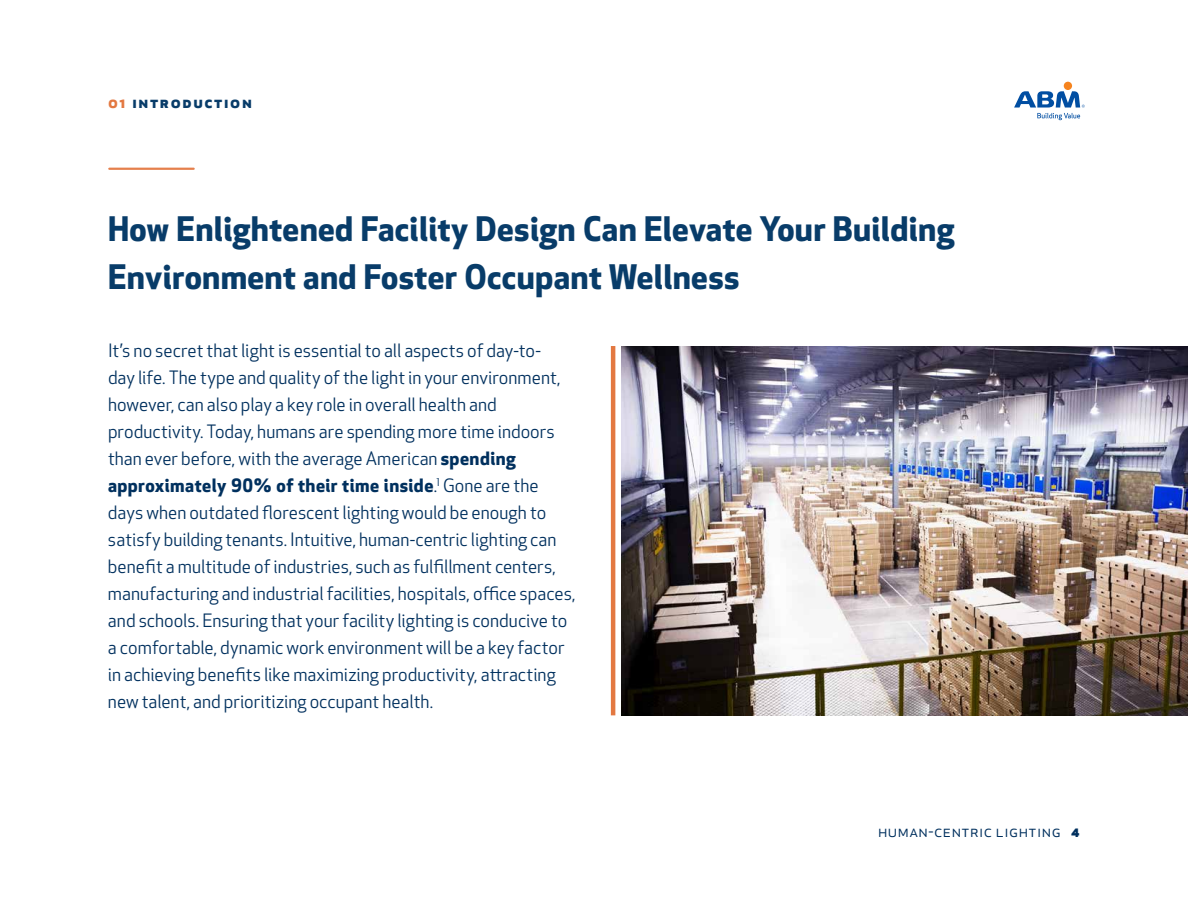
<style>
.page{position:relative;width:1188px;height:918px;background:#fff}
.page>*{position:absolute;margin:0;border:0;box-sizing:border-box;transform-origin:0 0}
.t1{font:700 33px/48px "Apex New";letter-spacing:.01em;color:#083c69}
.t2{font:18px/27px "Apex New";color:#00305e}
.t3{font:16.5px "Apex New";letter-spacing:.03em;color:#00305e}
.t4{font:700 16.5px "Apex New";letter-spacing:.1em;color:#083c69}
.s1{color:#e37841}
.s2{font-weight:700}
</style>
<div class="page">
<div style="left:1064px;top:82px;width:8px;height:8px;background:#f6841f;border-radius:50%"></div>
<svg style="left:1014px;top:91px;width:71px;height:29px"></svg>
<hr style="left:109px;top:168px;width:85px;height:2px;background:#e5804d">
<img style="left:622px;top:346px;width:566px;height:369px">
<hr style="left:611px;top:346px;width:4px;height:369px;background:#e37841">
<p class="t4" style="left:108px;top:90px;width:145px"><span class="s1">01</span> introduction</p>
<h1 class="t1" style="left:108px;top:204px;width:848px">How Enlightened Facility Design Can Elevate Your Building<br>Environment and Foster Occupant Wellness</h1>
<p class="t2" style="left:108px;top:337px;width:469px">It’s no secret that light is essential to all aspects of day-to-<br>day life. The type and quality of the light in your environment, however, can also play a key role in overall health and productivity. Today, humans are spending more time indoors than ever before, with the average American <span class="s2">spending approximately 90% of their time inside</span>.<sup>1</sup> Gone are the days when outdated florescent lighting would be enough to satisfy building tenants. Intuitive, human-centric lighting can benefit a multitude of industries, such as fulfillment centers, manufacturing and industrial facilities, hospitals, office spaces, and schools. Ensuring that your facility lighting is conducive to a comfortable, dynamic work environment will be a key factor in achieving benefits like maximizing productivity, attracting new talent, and prioritizing occupant health.</p>
<p class="t3" style="left:878px;top:821px;width:203px">human-centric lighting <span class="s2">4</span></p>
</div>
